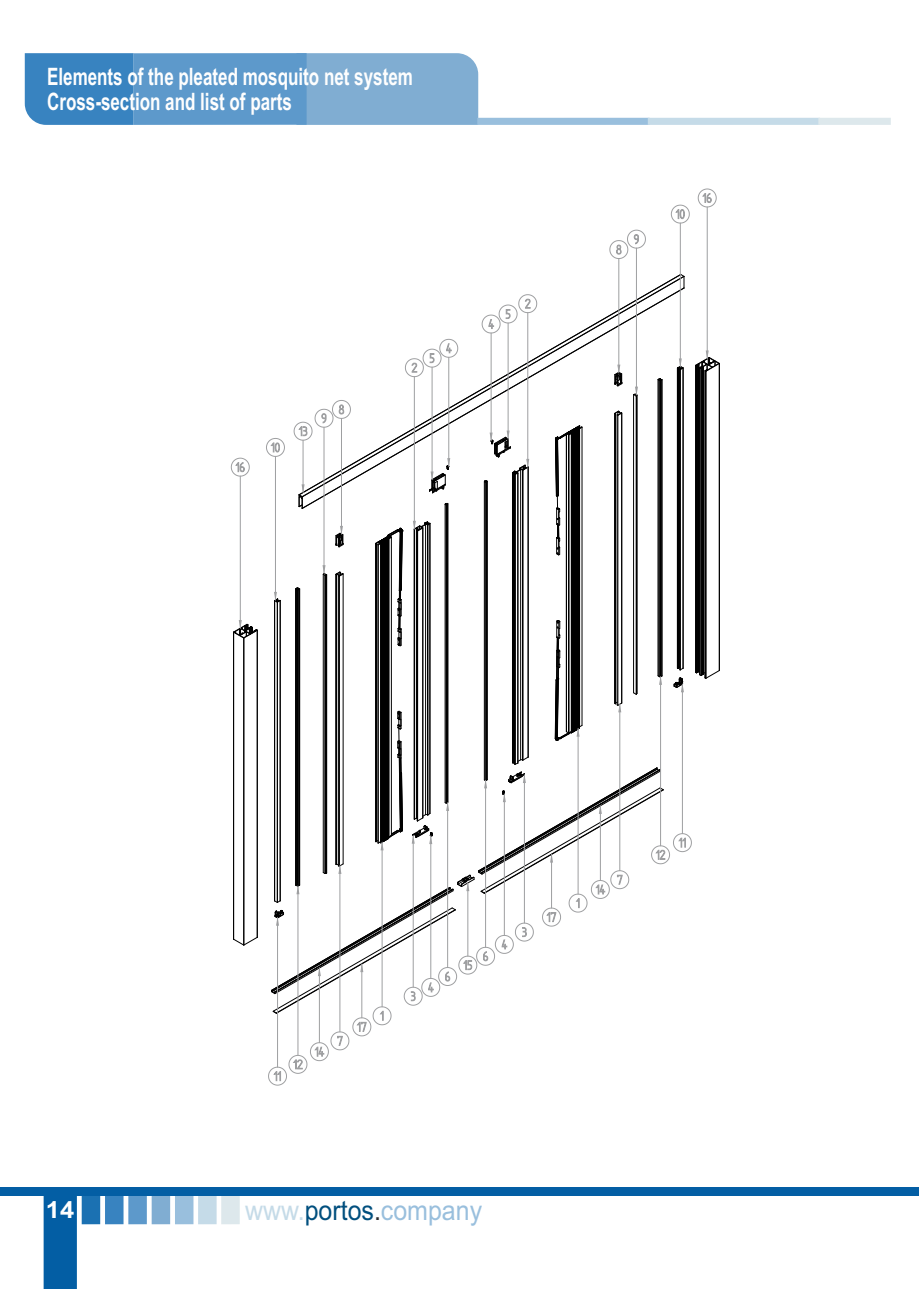
<style>
.page{position:relative;width:919px;height:1289px;background:#fff}
.page>*{position:absolute;margin:0;border:0;box-sizing:border-box;transform-origin:0 0}
.t1{font:27.6px "Arial";color:#99bfdd;scale:.91 1}
.t2{font:700 24px/24.2px "Arial";color:#fefefe;scale:.71 1}
.t3{font:700 23.4px "Arial";color:#fefefe;scale:1.09 1}
.s1{color:#c5dbe8}
.s2{color:#014f7e}
.s3{color:#2d2b2d}
</style>
<div class="page">
<div style="left:44px;top:1195px;width:33px;height:93px;background:#035ea4"></div>
<div style="left:82px;top:1195px;width:18px;height:29px;background:#1b71b2"></div>
<div style="left:105px;top:1195px;width:18px;height:29px;background:#3883c0"></div>
<div style="left:128px;top:1195px;width:19px;height:29px;background:#5d99cb"></div>
<div style="left:152px;top:1195px;width:18px;height:29px;background:#80add2"></div>
<div style="left:175px;top:1195px;width:18px;height:29px;background:#99bfdd"></div>
<div style="left:198px;top:1195px;width:18px;height:29px;background:#c5dbe8"></div>
<div style="left:221px;top:1195px;width:19px;height:29px;background:#dde8ec"></div>
<div style="left:0;top:1187px;width:918px;height:8px;background:#035ea4"></div>
<div style="left:25px;top:53px;width:108px;height:72px;background:#3883c0"></div>
<div style="left:306px;top:53px;width:172px;height:72px;background:#80add2"></div>
<div style="left:133px;top:53px;width:173px;height:72px;background:#5d99cb"></div>
<div style="left:477px;top:118px;width:172px;height:7px;background:#99bfdd"></div>
<div style="left:647px;top:118px;width:173px;height:7px;background:#c5dbe8"></div>
<div style="left:818px;top:118px;width:72px;height:7px;background:#dde8ec"></div>
<svg style="left:448px;top:287px;width:236px;height:52px"></svg>
<svg style="left:233px;top:936px;width:25px;height:9px"></svg>
<hr style="left:243px;top:638px;width:1px;height:307px;background:#000">
<hr style="left:244px;top:638px;width:1px;height:307px;background:#000">
<hr style="left:233px;top:632px;width:1px;height:307px;background:#000">
<hr style="left:257px;top:630px;width:1px;height:307px;background:#000">
<hr style="left:491px;top:333px;width:1px;height:107px;background:#9e9fa1">
<hr style="left:508px;top:323px;width:1px;height:116px;background:#9e9fa1">
<hr style="left:618px;top:258px;width:1px;height:115px;background:#9e9fa1">
<hr style="left:636px;top:248px;width:1px;height:147px;background:#9e9fa1">
<svg style="left:609px;top:230px;width:36px;height:29px"></svg>
<hr style="left:680px;top:223px;width:1px;height:143px;background:#9e9fa1">
<svg style="left:671px;top:205px;width:18px;height:18px"></svg>
<hr style="left:527px;top:313px;width:1px;height:154px;background:#9e9fa1">
<svg style="left:481px;top:294px;width:56px;height:39px"></svg>
<hr style="left:707px;top:207px;width:1px;height:151px;background:#9e9fa1">
<svg style="left:266px;top:339px;width:454px;height:746px"></svg>
<svg style="left:697px;top:189px;width:19px;height:18px"></svg>
<hr style="left:240px;top:476px;width:1px;height:152px;background:#9e9fa1">
<svg style="left:233px;top:620px;width:25px;height:18px"></svg>
<svg style="left:231px;top:458px;width:18px;height:18px"></svg>
<p class="t2" style="left:47px;top:67px;width:516px">Elements of the pleated mosquito net system<br>Cross-section and list of parts</p>
<p class="t3" style="left:46px;top:1201px;width:28px">14</p>
<p class="t1" style="left:245px;top:1199px;width:262px"><span class="s1">www.</span><span class="s2">portos</span><span class="s3">.</span>company</p>
</div>
